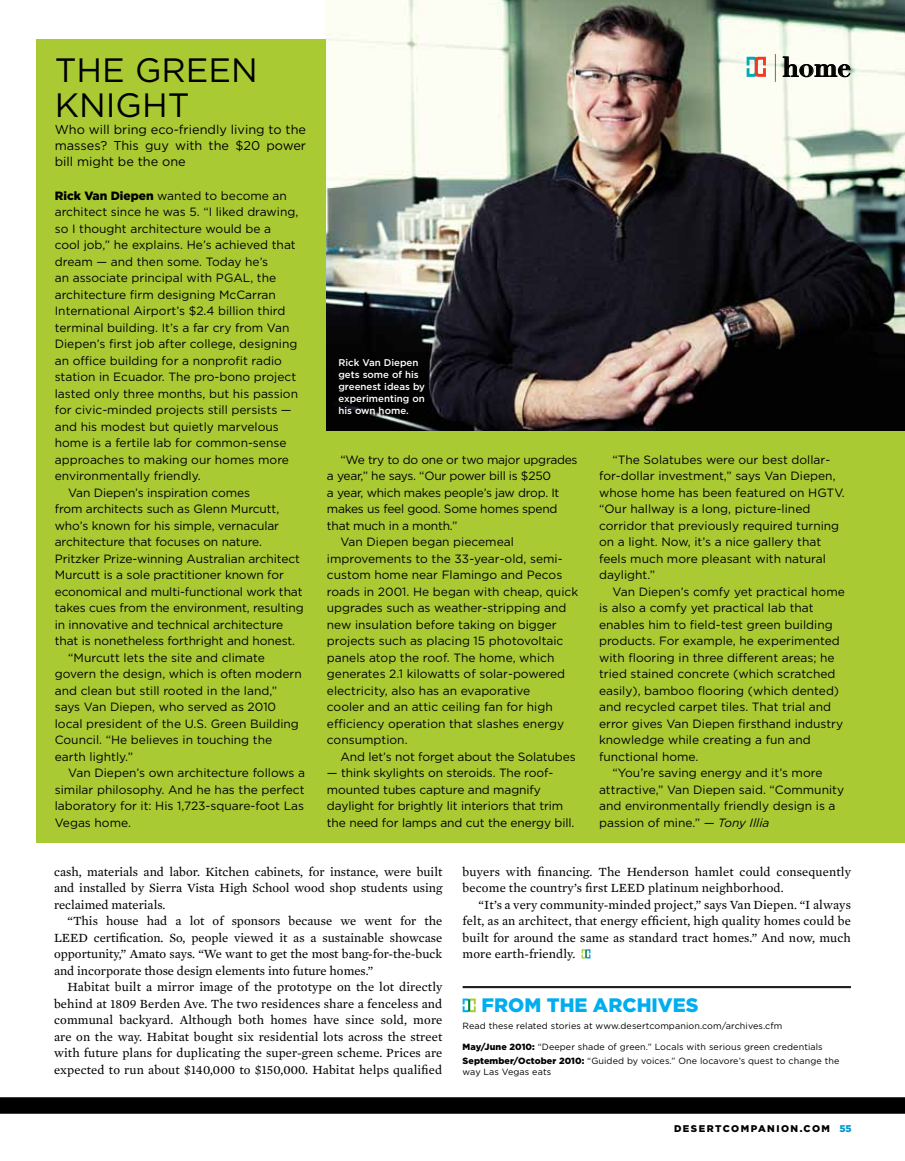
<style>
.page{position:relative;width:905px;height:1161px;background:#fff}
.page>*{position:absolute;margin:0;border:0;box-sizing:border-box;transform-origin:0 0}
.t1{font:33.75px/34.5px "Gotham";color:#000}
.t2{font:700 27px "Didot";color:#000}
.t3{font:900 19.5px "Gotham";color:#00aeef}
.t4{font:12.75px/16.5px "Mercury Text G2";letter-spacing:.01em;color:#000;text-align:justify}
.t5{font:12.75px/16.5px "Gotham";color:#000;text-align:justify}
.t6{font:12px/16.5px "Gotham";color:#000}
.t7{font:12px "Gotham";letter-spacing:-.02em;color:#000}
.t8{font:500 9.75px/12px "Gotham";color:#fff}
.t9{font:900 9.75px "Gotham";letter-spacing:.15em;color:#000}
.t10{font:9px/13.8px "Gotham";letter-spacing:.01em;color:#000}
.s1{font-weight:900}
.s2{font-family:"Gotham";font-weight:100;font-size:30px}
.s3{font-style:italic}
.s4{color:#0097ce}
</style>
<div class="page">
<div style="left:36px;top:40px;width:868px;height:803px;background:#aaca34"></div>
<div style="left:0;top:1097px;width:904px;height:17px;background:#000"></div>
<img style="left:326px;top:0;width:578px;height:430px">
<hr style="left:462px;top:986px;width:388px;height:1px;background:#000">
<hr style="left:462px;top:987px;width:388px;height:1px;background:#000">
<svg style="left:581px;top:949px;width:9px;height:10px"></svg>
<svg style="left:462px;top:999px;width:13px;height:13px"></svg>
<div style="left:338px;top:359px;width:90px;height:58px;background:#000"></div>
<svg style="left:746px;top:57px;width:20px;height:20px"></svg>
<svg style="left:782px;top:56px;width:68px;height:22px"></svg>
<h1 class="t1" style="left:55px;top:52px;width:205px">The green knight</h1>
<p class="t5" style="left:55px;top:121px;width:253px">Who will bring eco-friendly living to the masses? This guy with the $20 power bill might be the one</p>
<p class="t6" style="left:55px;top:187px;width:234px"><span class="s1">Rick Van Diepen</span> wanted to become an</p>
<p class="t6" style="left:55px;top:203px;width:245px">architect since he was 5. “I liked drawing,</p>
<p class="t6" style="left:55px;top:220px;width:218px">so I thought architecture would be a</p>
<p class="t6" style="left:55px;top:236px;width:242px">cool job,” he explains. He’s achieved that</p>
<p class="t6" style="left:55px;top:253px;width:215px">dream — and then some. Today he’s</p>
<p class="t6" style="left:55px;top:269px;width:223px">an associate principal with PGAL, the</p>
<p class="t6" style="left:55px;top:286px;width:223px">architecture firm designing McCarran</p>
<p class="t6" style="left:55px;top:302px;width:232px">I nternational Airport’s $2.4 billion third</p>
<p class="t6" style="left:55px;top:319px;width:236px">terminal building. It’s a far cry from Van</p>
<p class="t6" style="left:55px;top:335px;width:244px">Diepen’s first job after college, designing</p>
<p class="t6" style="left:55px;top:352px;width:229px">an office building for a nonprofit radio</p>
<p class="t6" style="left:55px;top:368px;width:243px">station in Ecuador. The pro-bono project</p>
<p class="t6" style="left:55px;top:385px;width:245px">lasted only three months, but his passion</p>
<p class="t6" style="left:55px;top:401px;width:238px">for civic-minded projects still persists —</p>
<p class="t6" style="left:55px;top:418px;width:225px">and his modest but quietly marvelous</p>
<p class="t6" style="left:55px;top:434px;width:233px">home is a fertile lab for common-sense</p>
<p class="t6" style="left:55px;top:451px;width:236px">approaches to making our homes more</p>
<p class="t6" style="left:55px;top:467px;width:147px">environmentally friendly.</p>
<p class="t6" style="left:68px;top:484px;width:183px">Van Diepen’s inspiration comes</p>
<p class="t6" style="left:55px;top:500px;width:226px">from architects such as Glenn Murcutt,</p>
<p class="t6" style="left:55px;top:517px;width:226px">who’s known for his simple, vernacular</p>
<p class="t6" style="left:55px;top:533px;width:209px">architecture that focuses on nature.</p>
<p class="t6" style="left:55px;top:550px;width:247px">Pritzker Prize-winning Australian architect</p>
<p class="t6" style="left:55px;top:566px;width:231px">Murcutt is a sole practitioner known for</p>
<p class="t6" style="left:55px;top:583px;width:249px">economical and multi-functional work that</p>
<p class="t6" style="left:55px;top:599px;width:250px">takes cues from the environment, resulting</p>
<p class="t6" style="left:55px;top:616px;width:230px">in innovative and technical architecture</p>
<p class="t6" style="left:55px;top:632px;width:242px">that is nonetheless forthright and honest.</p>
<p class="t6" style="left:68px;top:649px;width:198px">“Murcutt lets the site and climate</p>
<p class="t6" style="left:55px;top:665px;width:248px">govern the design, which is often modern</p>
<p class="t6" style="left:55px;top:682px;width:224px">and clean but still rooted in the land,”</p>
<p class="t6" style="left:55px;top:698px;width:223px">says Van Diepen, who served as 2010</p>
<p class="t6" style="left:55px;top:715px;width:246px">local president of the U.S. Green Building</p>
<p class="t6" style="left:55px;top:731px;width:219px">Council. “He believes in touching the</p>
<p class="t6" style="left:55px;top:748px;width:80px">earth lightly.”</p>
<p class="t6" style="left:68px;top:764px;width:238px">Van Diepen’s own architecture follows a</p>
<p class="t6" style="left:55px;top:781px;width:251px">similar philosophy. And he has the perfect</p>
<p class="t6" style="left:55px;top:797px;width:251px">laboratory for it: H is 1,723-square-foot Las</p>
<p class="t6" style="left:55px;top:814px;width:78px">Vegas home.</p>
<p class="t8" style="left:338px;top:356px;width:88px">Rick Van Diepen gets some of his greenest ideas by experimenting on his own home.</p>
<p class="t7" style="left:340px;top:453px;width:239px">“We try to do one or two major upgrades</p>
<p class="t7" style="left:327px;top:469px;width:225px">a year,” he says. “Our power bill is $250</p>
<p class="t7" style="left:327px;top:486px;width:234px">a year, which makes people’s jaw drop. It</p>
<p class="t7" style="left:327px;top:502px;width:232px">makes us feel good. Some homes spend</p>
<p class="t7" style="left:327px;top:519px;width:132px">that much in a month.”</p>
<p class="t6" style="left:340px;top:533px;width:175px">Van Diepen began piecemeal</p>
<p class="t6" style="left:327px;top:550px;width:237px">improvements to the 33-year-old, semi-</p>
<p class="t6" style="left:327px;top:566px;width:237px">custom home near Flamingo and Pecos</p>
<p class="t6" style="left:327px;top:583px;width:253px">roads in 2001. He began with cheap, quick</p>
<p class="t6" style="left:327px;top:599px;width:241px">upgrades such as weather-stripping and</p>
<p class="t6" style="left:327px;top:616px;width:231px">new insulation before taking on bigger</p>
<p class="t6" style="left:327px;top:632px;width:238px">projects such as placing 15 photovoltaic</p>
<p class="t6" style="left:327px;top:649px;width:229px">panels atop the roof. The home, which</p>
<p class="t6" style="left:327px;top:665px;width:240px">generates 2.1 kilowatts of solar-powered</p>
<p class="t6" style="left:327px;top:682px;width:205px">electricity, also has an evaporative</p>
<p class="t6" style="left:327px;top:698px;width:227px">cooler and an attic ceiling fan for high</p>
<p class="t6" style="left:327px;top:715px;width:239px">efficiency operation that slashes energy</p>
<p class="t6" style="left:327px;top:731px;width:82px">consumption.</p>
<p class="t6" style="left:340px;top:748px;width:237px">And let’s not forget about the Solatubes</p>
<p class="t6" style="left:327px;top:764px;width:249px">— think skylights on steroids. The roof&shy;mounted tubes capture and magnify daylight for brightly lit interiors that trim the need for lamps and cut the energy bill.</p>
<h2 class="t2" style="left:771px;top:50px;width:81px"><span class="s2">|</span>home</h2>
<p class="t6" style="left:599px;top:451px;width:247px;text-indent:14px">“The Solatubes were our best dollar&shy;for-dollar investment,” says Van Diepen, whose home has been featured on HGTV. “Our hallway is a long, picture-lined corridor that previously required turning on a light. Now, it’s a nice gallery that feels much more pleasant with natural daylight.”</p>
<p class="t6" style="left:612px;top:583px;width:234px">Van Diepen’s comfy yet practical home</p>
<p class="t6" style="left:599px;top:599px;width:216px">is also a comfy yet practical lab that</p>
<p class="t6" style="left:599px;top:616px;width:235px">enables him to field-test green building</p>
<p class="t6" style="left:599px;top:632px;width:242px">products. For example, he experimented</p>
<p class="t6" style="left:599px;top:649px;width:237px">with flooring in three different areas; he</p>
<p class="t6" style="left:599px;top:665px;width:238px">tried stained concrete (which scratched</p>
<p class="t6" style="left:599px;top:682px;width:241px">easily), bamboo flooring (which dented)</p>
<p class="t6" style="left:599px;top:698px;width:233px">and recycled carpet tiles. That trial and</p>
<p class="t6" style="left:599px;top:715px;width:246px">error gives Van Diepen firsthand industry</p>
<p class="t6" style="left:599px;top:731px;width:213px">knowledge while creating a fun and</p>
<p class="t6" style="left:599px;top:748px;width:101px">functional home.</p>
<p class="t6" style="left:612px;top:764px;width:211px">“You’re saving energy and it’s more</p>
<p class="t6" style="left:599px;top:781px;width:246px">attractive,” Van Diepen said. “Community</p>
<p class="t6" style="left:599px;top:797px;width:238px">and environmentally friendly design is a</p>
<p class="t6" style="left:599px;top:814px;width:172px">passion of mine.” <span class="s3">— Tony Illia</span></p>
<p class="t4" style="left:54px;top:864px;width:390px">cash, materials and labor. Kitchen cabinets, for instance, were built and installed by Sierra Vista High School wood shop students using reclaimed materials.</p>
<p class="t4" style="left:54px;top:913px;width:390px;text-indent:14px">“This house had a lot of sponsors because we went for the LEED certification. So, people viewed it as a sustainable showcase opportunity,” Amato says. “We want to get the most bang-for-the-buck and incorporate those design elements into future homes.”</p>
<p class="t4" style="left:54px;top:979px;width:390px;text-indent:14px">Habitat built a mirror image of the prototype on the lot directly behind at 1809 Berden Ave. The two residences share a fenceless and communal backyard. Although both homes have since sold, more are on the way. Habitat bought six residential lots across the street with future plans for duplicating the super-green scheme. Prices are expected to run about $140,000 to $150,000. Habitat helps qualified</p>
<p class="t4" style="left:462px;top:864px;width:390px">buyers with financing. The Henderson hamlet could consequently become the country’s first LEED platinum neighborhood.</p>
<p class="t4" style="left:462px;top:897px;width:390px;text-indent:16px">“It’s a very community-minded project,” says Van Diepen. “I always felt, as an architect, that energy efficient, high quality homes could be built for around the same as standard tract homes.” And now, much more earth-friendly.</p>
<h3 class="t3" style="left:481px;top:994px;width:16px">FROM</h3>
<h3 class="t3" style="left:546px;top:994px;width:139px">THE ARCHIVES</h3>
<p class="t10" style="left:462px;top:1019px;width:321px">Read these related stories at www.desertcompanion.com/archives.cfm</p>
<p class="t10" style="left:462px;top:1040px;width:378px"><span class="s1">May/June 2010:</span> “Deeper shade of green.” Locals with serious green credentials<br><span class="s1">September/October 2010:</span> “Guided by voices.” One locavore’s quest to change the</p>
<p class="t10" style="left:462px;top:1064px;width:90px">way Las Vegas eats</p>
<p class="t9" style="left:674px;top:1123px;width:179px">desertcompa nion.com <span class="s4">55</span></p>
</div>
